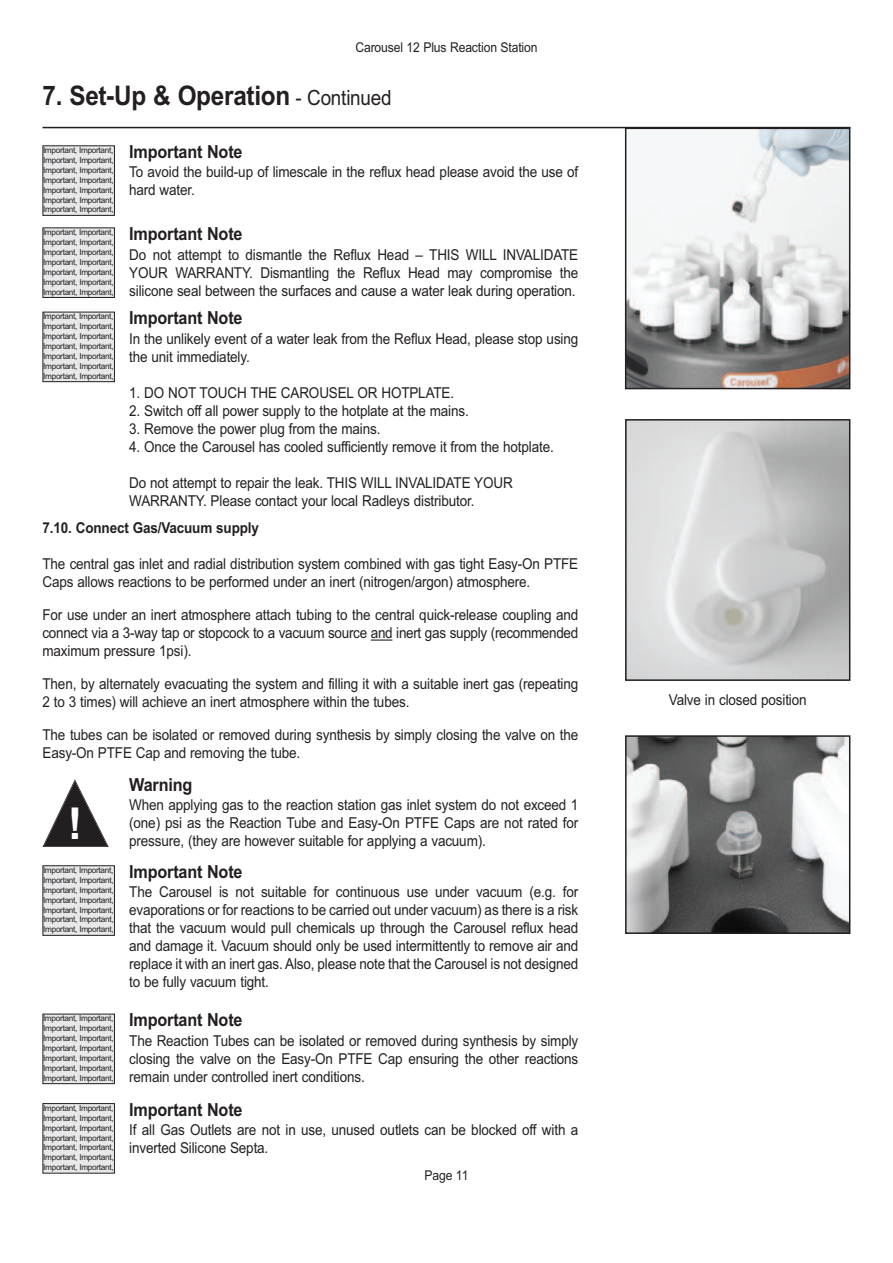
<style>
.page{position:relative;width:893px;height:1263px;background:#fff}
.page>*{position:absolute;margin:0;border:0;box-sizing:border-box;transform-origin:0 0}
.t1{font:700 43.95px "Arial";color:#fff}
.t2{font:700 27px "Arial";letter-spacing:-.01em;color:#231f20;scale:.9 1}
.t3{font:700 18px "Arial";letter-spacing:-.01em;color:#231f20;scale:.9 1}
.t4{font:15px/18px "Arial";letter-spacing:-.01em;color:#231f20;scale:.9 1}
.t5{font:700 15px "Arial";letter-spacing:-.01em;color:#231f20;scale:.9 1}
.t6{font:13.5px "Arial";letter-spacing:-.01em;color:#231f20;scale:.9 1}
.t7{font:8.25px/9.9px "Arial";letter-spacing:-.04em;color:#231f20;text-align:justify}
.s1{font-weight:400;font-size:21px}
</style>
<div class="page">
<img style="left:628px;top:131px;width:219px;height:255px">
<div style="left:625px;top:128px;width:225px;height:261px;border:2px solid #231f20"></div>
<div style="left:625px;top:419px;width:225px;height:262px;border:2px solid #231f20"></div>
<img style="left:628px;top:738px;width:219px;height:193px">
<div style="left:625px;top:735px;width:225px;height:199px;border:2px solid #231f20"></div>
<hr style="left:371px;top:639px;width:21px;height:2px;background:#231f20">
<hr style="left:43px;top:127px;width:807px;height:1px;background:#231f20">
<div style="left:43px;top:146px;width:71px;height:69px;background:#e7e8e9"></div>
<div style="left:43px;top:145px;width:72px;height:71px;border:1px solid #231f20"></div>
<div style="left:43px;top:228px;width:71px;height:69px;background:#e7e8e9"></div>
<div style="left:43px;top:227px;width:72px;height:71px;border:1px solid #231f20"></div>
<div style="left:43px;top:1014px;width:71px;height:70px;background:#e7e8e9"></div>
<div style="left:43px;top:1014px;width:72px;height:70px;border:1px solid #231f20"></div>
<div style="left:43px;top:1103px;width:71px;height:70px;background:#e7e8e9"></div>
<div style="left:43px;top:1103px;width:72px;height:70px;border:1px solid #231f20"></div>
<div style="left:43px;top:312px;width:71px;height:70px;background:#e7e8e9"></div>
<div style="left:43px;top:312px;width:72px;height:70px;border:1px solid #231f20"></div>
<svg style="left:43px;top:779px;width:66px;height:68px"></svg>
<div style="left:43px;top:866px;width:71px;height:69px;background:#e7e8e9"></div>
<div style="left:43px;top:865px;width:72px;height:71px;border:1px solid #231f20"></div>
<p class="t6" style="left:355px;top:40px;width:204px">Carousel 12 Plus Reaction Station</p>
<h2 class="t2" style="left:43px;top:80px;width:389px">7. Set-Up &amp; Operation <span class="s1">- Continued</span></h2>
<p class="t7" style="left:43px;top:145px;width:72px">Important, Important, Important, Important, Important, Important, Important, Important, Important, Important, Important, Important, Important, Important,</p>
<p class="t7" style="left:43px;top:227px;width:72px">Important, Important, Important, Important, Important, Important, Important, Important, Important, Important, Important, Important, Important, Important,</p>
<p class="t7" style="left:43px;top:311px;width:72px">Important, Important, Important, Important, Important, Important, Important, Important, Important, Important, Important, Important, Important, Important,</p>
<p class="t3" style="left:129px;top:141px;width:127px">Important Note</p>
<p class="t4" style="left:129px;top:163px;width:500px">To avoid the build-up of limescale in the reflux head please avoid the use of hard water.</p>
<p class="t3" style="left:129px;top:223px;width:127px">Important Note</p>
<p class="t4" style="left:129px;top:245px;width:500px;text-align:justify">Do not attempt to dismantle the Reflux Head – THIS WILL INVALIDATE YOUR WARRANTY. Dismantling the Reflux Head may compromise the silicone seal between the surfaces and cause a water leak during operation.</p>
<p class="t3" style="left:129px;top:308px;width:127px">Important Note</p>
<p class="t4" style="left:129px;top:330px;width:500px">In the unlikely event of a water leak from the Reflux Head, please stop using the unit immediately.</p>
<p class="t4" style="left:129px;top:384px;width:363px">1. DO NOT TOUCH THE CAROUSEL OR HOTPLATE.</p>
<p class="t4" style="left:129px;top:402px;width:379px">2. Switch off all power supply to the hotplate at the mains.</p>
<p class="t4" style="left:129px;top:420px;width:281px">3. Remove the power plug from the mains.</p>
<p class="t4" style="left:129px;top:438px;width:473px">4. Once the Carousel has cooled sufficiently remove it from the hotplate.</p>
<p class="t4" style="left:129px;top:474px;width:428px">Do not attempt to repair the leak. THIS WILL INVALIDATE YOUR<br>WARRANTY. Please contact your local Radleys distributor.</p>
<p class="t5" style="left:43px;top:519px;width:242px">7.10. Connect Gas/Vacuum supply</p>
<p class="t4" style="left:43px;top:555px;width:597px">The central gas inlet and radial distribution system combined with gas tight Easy-On PTFE<br>Caps allows reactions to be performed under an inert (nitrogen/argon) atmosphere.</p>
<p class="t4" style="left:43px;top:606px;width:597px;text-align:justify">For use under an inert atmosphere attach tubing to the central quick-release coupling and connect via a 3-way tap or stopcock to a vacuum source and inert gas supply (recommended maximum pressure 1psi).</p>
<p class="t4" style="left:43px;top:675px;width:597px">Then, by alternately evacuating the system and filling it with a suitable inert gas (repeating<br>2 to 3 times) will achieve an inert atmosphere within the tubes.</p>
<p class="t4" style="left:43px;top:726px;width:597px">The tubes can be isolated or removed during synthesis by simply closing the valve on the<br>Easy-On PTFE Cap and removing the tube.</p>
<h1 class="t1" style="left:68px;top:798px;width:16px">!</h1>
<p class="t7" style="left:43px;top:865px;width:72px">Important, Important, Important, Important, Important, Important, Important, Important, Important, Important, Important, Important, Important, Important,</p>
<p class="t7" style="left:43px;top:1013px;width:72px">Important, Important, Important, Important, Important, Important, Important, Important, Important, Important, Important, Important, Important, Important,</p>
<p class="t7" style="left:43px;top:1103px;width:72px">Important, Important, Important, Important, Important, Important, Important, Important, Important, Important, Important, Important, Important, Important,</p>
<p class="t3" style="left:129px;top:774px;width:72px">Warning</p>
<p class="t4" style="left:129px;top:796px;width:500px">When applying gas to the reaction station gas inlet system do not exceed 1 (one) psi as the Reaction Tube and Easy-On PTFE Caps are not rated for</p>
<p class="t4" style="left:129px;top:832px;width:398px">pressure, (they are however suitable for applying a vacuum).</p>
<p class="t3" style="left:129px;top:861px;width:127px">Important Note</p>
<p class="t4" style="left:129px;top:883px;width:500px;text-align:justify">The Carousel is not suitable for continuous use under vacuum (e.g. for evaporations or for reactions to be carried out under vacuum) as there is a risk that the vacuum would pull chemicals up through the Carousel reflux head and damage it. Vacuum should only be used intermittently to remove air and replace it with an inert gas. Also, please note that the Carousel is not designed to be fully vacuum tight.</p>
<p class="t3" style="left:129px;top:1009px;width:127px">Important Note</p>
<p class="t4" style="left:129px;top:1031px;width:500px;text-align:justify">The Reaction Tubes can be isolated or removed during synthesis by simply closing the valve on the Easy-On PTFE Cap ensuring the other reactions remain under controlled inert conditions.</p>
<p class="t3" style="left:129px;top:1099px;width:127px">Important Note</p>
<p class="t4" style="left:129px;top:1121px;width:500px">If all Gas Outlets are not in use, unused outlets can be blocked off with a inverted Silicone Septa.</p>
<p class="t6" style="left:425px;top:1167px;width:50px">Page 11</p>
<p class="t4" style="left:669px;top:691px;width:155px">Valve in closed position</p>
</div>
